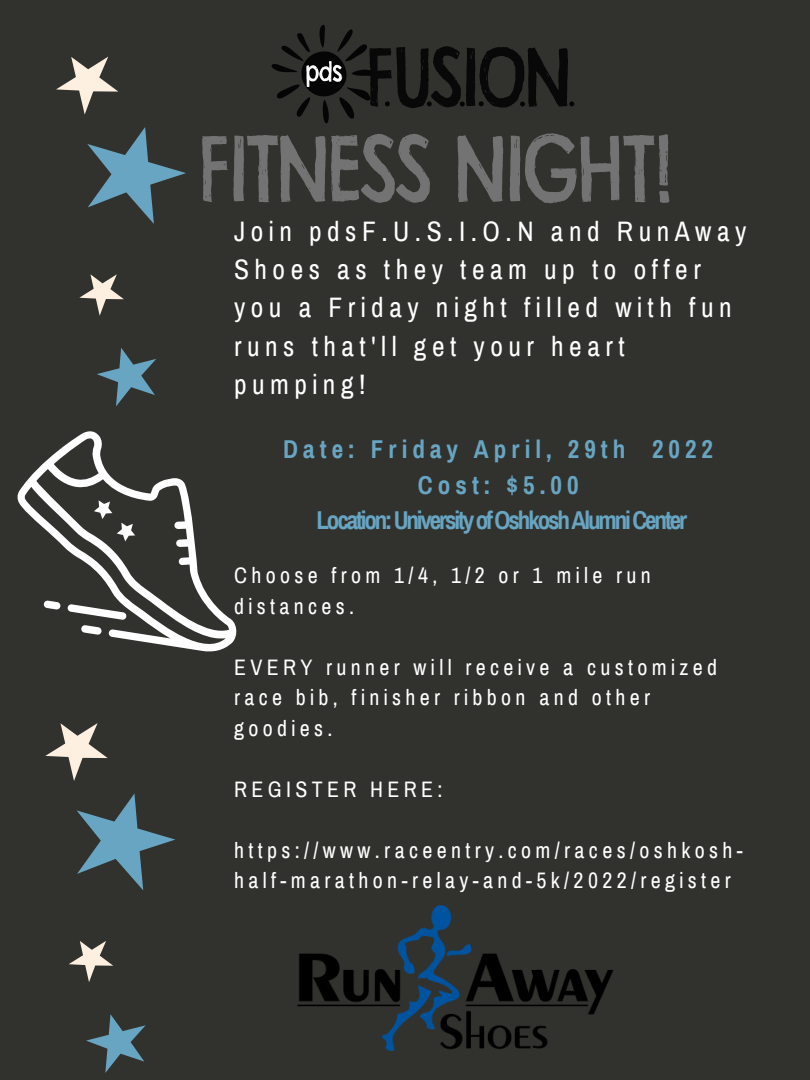
<style>
.page{position:relative;width:810px;height:1080px;background:#31322d}
.page>*{position:absolute;margin:0;border:0;box-sizing:border-box;transform-origin:0 0}
.t1{font:93px "Flea Market Finds";color:#737373}
.t2{font:27.5px/38.4px "Archivo Narrow";letter-spacing:.2em;color:#fff}
.t3{font:700 25.19px "Archivo Narrow";letter-spacing:-.085em;color:#68a5c2}
.t4{font:700 25.19px "Archivo Narrow";letter-spacing:.2em;color:#68a5c2}
.t5{font:21.88px/30.5px "Archivo Narrow";letter-spacing:.2em;color:#fff}
</style>
<div class="page">
<svg style="left:45px;top:723px;width:130px;height:350px"></svg>
<img style="left:271px;top:25px;width:303px;height:99px">
<img style="left:298px;top:905px;width:315px;height:146px">
<svg style="left:17px;top:431px;width:220px;height:221px"></svg>
<svg style="left:93px;top:499px;width:44px;height:44px"></svg>
<svg style="left:67px;top:604px;width:60px;height:31px"></svg>
<svg style="left:43px;top:600px;width:18px;height:10px"></svg>
<svg style="left:56px;top:57px;width:130px;height:349px"></svg>
<p class="t1" style="left:199px;top:123px;width:475px">FITNESS NIGHT!</p>
<p class="t2" style="left:234px;top:212px;width:514px">Join pdsF.U.S.I.O.N and RunAway<br>Shoes as they team up to offer you a Friday night filled with fun runs that'll get your heart pumping!</p>
<p class="t4" style="left:283px;top:436px;width:431px">Date: Friday April, 29th 2022</p>
<p class="t3" style="left:418px;top:471px;width:162px">Cost: $5.00</p>
<p class="t3" style="left:316px;top:507px;width:372px">Location:UniversityofOshkoshAlumniCenter</p>
<p class="t5" style="left:234px;top:561px;width:418px">Choose from 1/4, 1/2 or 1 mile run distances.</p>
<p class="t5" style="left:234px;top:652px;width:485px">EVERY runner will receive a customized race bib, finisher ribbon and other goodies.</p>
<p class="t5" style="left:234px;top:774px;width:210px">REGISTER HERE:</p>
<p class="t5" style="left:234px;top:835px;width:510px">https://www.raceentry.com/races/oshkosh&shy;half-marathon-relay-and-5k/2022/register</p>
</div>
